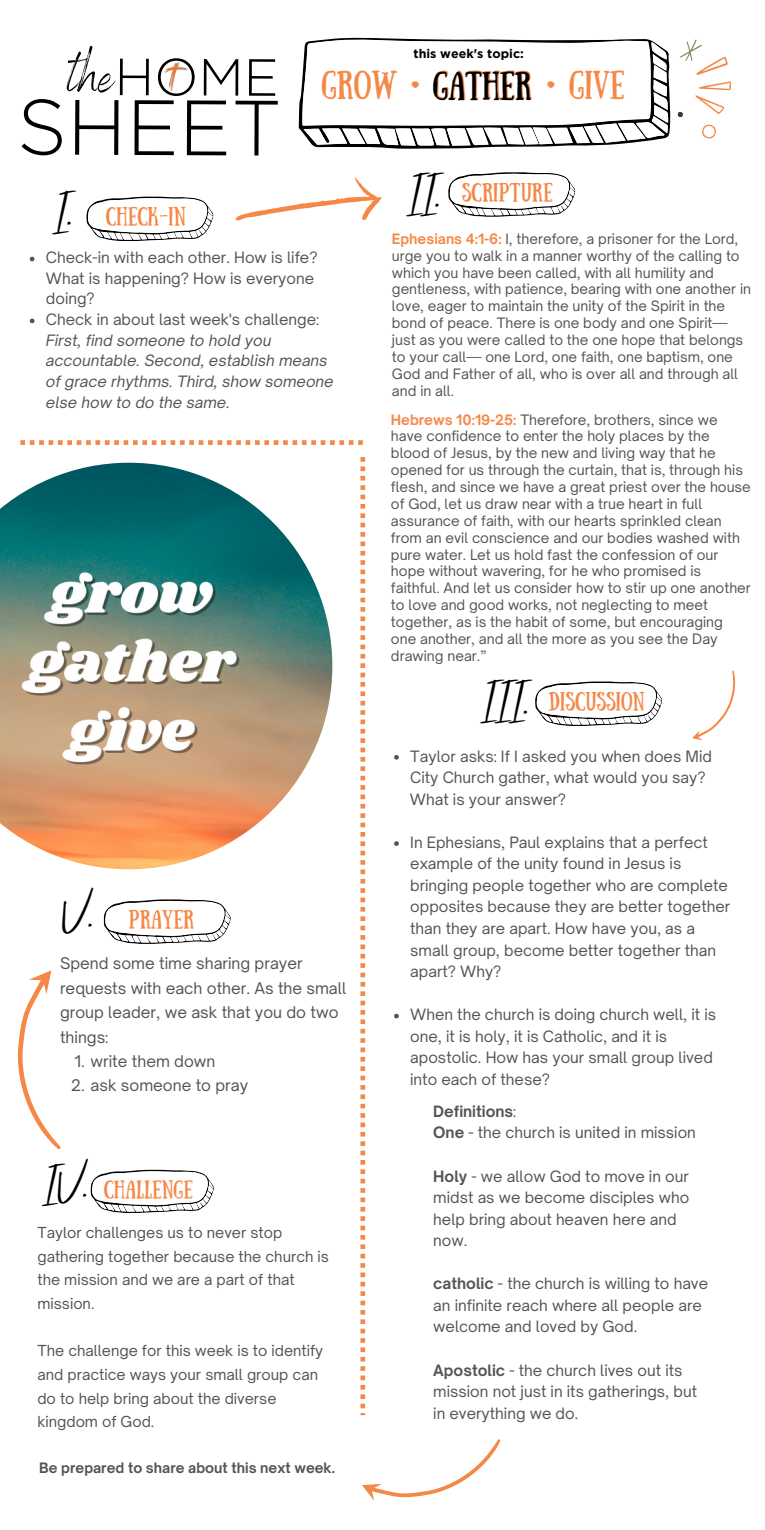
<style>
.page{position:relative;width:765px;height:1530px;background:#fff}
.page>*{position:absolute;margin:0;border:0;box-sizing:border-box;transform-origin:0 0}
.t1{font:300 78.12px "Gotham";letter-spacing:-.005em;color:#000}
.t2{font:300 52.12px "Gotham";color:#000}
.t3{font:37.5px "Mistrully";color:#000}
.t4{font:28.62px "Sunday";color:#f58847}
.t5{font:18.75px "Sunday";color:#f58847}
.t6{font:18.25px "Sunday";color:#f58847}
.t7{font:15.38px/24.4px "Open Sauce One";color:#595252}
.t8{font:15px/21.5px "Open Sauce One";color:#595252}
.t9{font:italic 15px/20.6px "Open Sauce One";color:#595252}
.t10{font:14.5px/23.6px "Open Sauce One";color:#595252}
.t11{font:13.75px/16.9px "Open Sauce One";color:#595252}
.t12{font:700 13.75px "Open Sauce One";color:#595252}
.t13{font:700 12.5px "Gotham";color:#000}
.s1{color:#000}
.s2{font-family:"Mistrully";font-size:37.5px;color:#000}
.s3{font-family:"Mistrully";font-size:36.38px;color:#000}
.s4{font-weight:700;color:#f58847}
.s5{font-weight:700}
</style>
<div class="page">
<svg style="left:86px;top:196px;width:128px;height:45px"></svg>
<svg style="left:301px;top:37px;width:370px;height:112px"></svg>
<svg style="left:677px;top:39px;width:54px;height:100px"></svg>
<img style="left:164px;top:62px;width:25px;height:30px">
<svg style="left:448px;top:172px;width:128px;height:45px"></svg>
<svg style="left:535px;top:681px;width:127px;height:45px"></svg>
<svg style="left:235px;top:177px;width:147px;height:44px"></svg>
<svg style="left:17px;top:970px;width:44px;height:180px"></svg>
<svg style="left:394px;top:755px;width:5px;height:5px"></svg>
<svg style="left:394px;top:841px;width:5px;height:5px"></svg>
<svg style="left:394px;top:1014px;width:5px;height:4px"></svg>
<svg style="left:90px;top:1169px;width:124px;height:44px"></svg>
<svg style="left:103px;top:899px;width:128px;height:45px"></svg>
<svg style="left:362px;top:1439px;width:139px;height:62px"></svg>
<svg style="left:692px;top:670px;width:44px;height:71px"></svg>
<svg style="left:20px;top:440px;width:343px;height:5px"></svg>
<svg style="left:360px;top:457px;width:5px;height:958px"></svg>
<img style="left:0;top:463px;width:332px;height:406px">
<svg style="left:30px;top:257px;width:4px;height:4px"></svg>
<svg style="left:30px;top:319px;width:4px;height:4px"></svg>
<h2 class="t2" style="left:114px;top:49px;width:166px">HOME</h2>
<h1 class="t1" style="left:17px;top:85px;width:267px">SHEET</h1>
<p class="t13" style="left:413px;top:46px;width:112px">this week's topic:</p>
<h3 class="t4" style="left:321px;top:65px;width:305px">GROW • <span class="s1">GATHER</span> • GIVE</h3>
<h3 class="t3" style="left:53px;top:184px;width:21px">I.</h3>
<h3 class="t5" style="left:106px;top:203px;width:82px">CHECK-IN</h3>
<p class="t8" style="left:46px;top:247px;width:275px;line-height:20.6px">Check-in with each other. How is life?<br>What is happening? How is everyone doing?<br>Check in about last week's challenge:</p>
<p class="t9" style="left:46px;top:330px;width:289px">First, find someone to hold you accountable. Second, establish means of grace rhythms. Third, show someone else how to do the same.</p>
<h3 class="t5" style="left:61px;top:906px;width:135px"><span class="s2">V.</span> PRAYER</h3>
<p class="t7" style="left:60px;top:951px;width:288px">Spend some time sharing prayer requests with each other. As the small group leader, we ask that you do two things:</p>
<p class="t7" style="left:74px;top:1049px;width:143px">1. write them down</p>
<p class="t7" style="left:71px;top:1073px;width:179px">2. ask someone to pray</p>
<h3 class="t6" style="left:42px;top:1177px;width:152px"><span class="s3">IV.</span> CHALLENGE</h3>
<p class="t10" style="left:37px;top:1221px;width:293px">Taylor challenges us to never stop gathering together because the church is the mission and we are a part of that mission.</p>
<p class="t10" style="left:37px;top:1339px;width:287px">The challenge for this week is to identify and practice ways your small group can do to help bring about the diverse kingdom of God.</p>
<p class="t12" style="left:39px;top:1459px;width:298px">Be prepared to share about this next week.</p>
<h3 class="t3" style="left:407px;top:166px;width:35px">II.</h3>
<h3 class="t5" style="left:462px;top:180px;width:92px">SCRIPTURE</h3>
<p class="t11" style="left:392px;top:230px;width:361px"><span class="s4">Ephesians 4:1-6:</span> I, therefore, a prisoner for the Lord, urge you to walk in a manner worthy of the calling to which you have been called, with all humility and gentleness, with patience, bearing with one another in love, eager to maintain the unity of the Spirit in the bond of peace. There is one body and one Spirit— just as you were called to the one hope that belongs to your call— one Lord, one faith, one baptism, one God and Father of all, who is over all and through all and in all.</p>
<p class="t11" style="left:391px;top:411px;width:361px"><span class="s4">Hebrews 10:19-25:</span> Therefore, brothers, since we have confidence to enter the holy places by the blood of Jesus, by the new and living way that he opened for us through the curtain, that is, through his flesh, and since we have a great priest over the house of God, let us draw near with a true heart in full assurance of faith, with our hearts sprinkled clean from an evil conscience and our bodies washed with pure water. Let us hold fast the confession of our hope without wavering, for he who promised is faithful. And let us consider how to stir up one another to love and good works, not neglecting to meet together, as is the habit of some, but encouraging one another, and all the more as you see the Day drawing near.”</p>
<h3 class="t3" style="left:481px;top:674px;width:49px">III.</h3>
<h3 class="t5" style="left:549px;top:688px;width:98px">DISCUSSION</h3>
<p class="t8" style="left:410px;top:745px;width:303px">Taylor asks: If I asked you when does Mid<br>City Church gather, what would you say?</p>
<p class="t8" style="left:410px;top:788px;width:158px">What is your answer?</p>
<p class="t8" style="left:410px;top:831px;width:322px">In Ephesians, Paul explains that a perfect example of the unity found in Jesus is bringing people together who are complete opposites because they are better together than they are apart. How have you, as a small group, become better together than apart? Why?</p>
<p class="t8" style="left:410px;top:1004px;width:308px">When the church is doing church well, it is one, it is holy, it is Catholic, and it is apostolic. How has your small group lived into each of these?</p>
<p class="t8" style="left:433px;top:1100px;width:264px"><span class="s5">Definitions</span>:<br><span class="s5">One</span> - the church is united in mission</p>
<p class="t8" style="left:433px;top:1165px;width:258px"><span class="s5">Holy</span> - we allow God to move in our midst as we become disciples who help bring about heaven here and now.</p>
<p class="t8" style="left:433px;top:1273px;width:276px"><span class="s5">catholic</span> - the church is willing to have an infinite reach where all people are welcome and loved by God.</p>
<p class="t8" style="left:433px;top:1359px;width:265px"><span class="s5">Apostolic</span> - the church lives out its mission not just in its gatherings, but in everything we do.</p>
</div>
